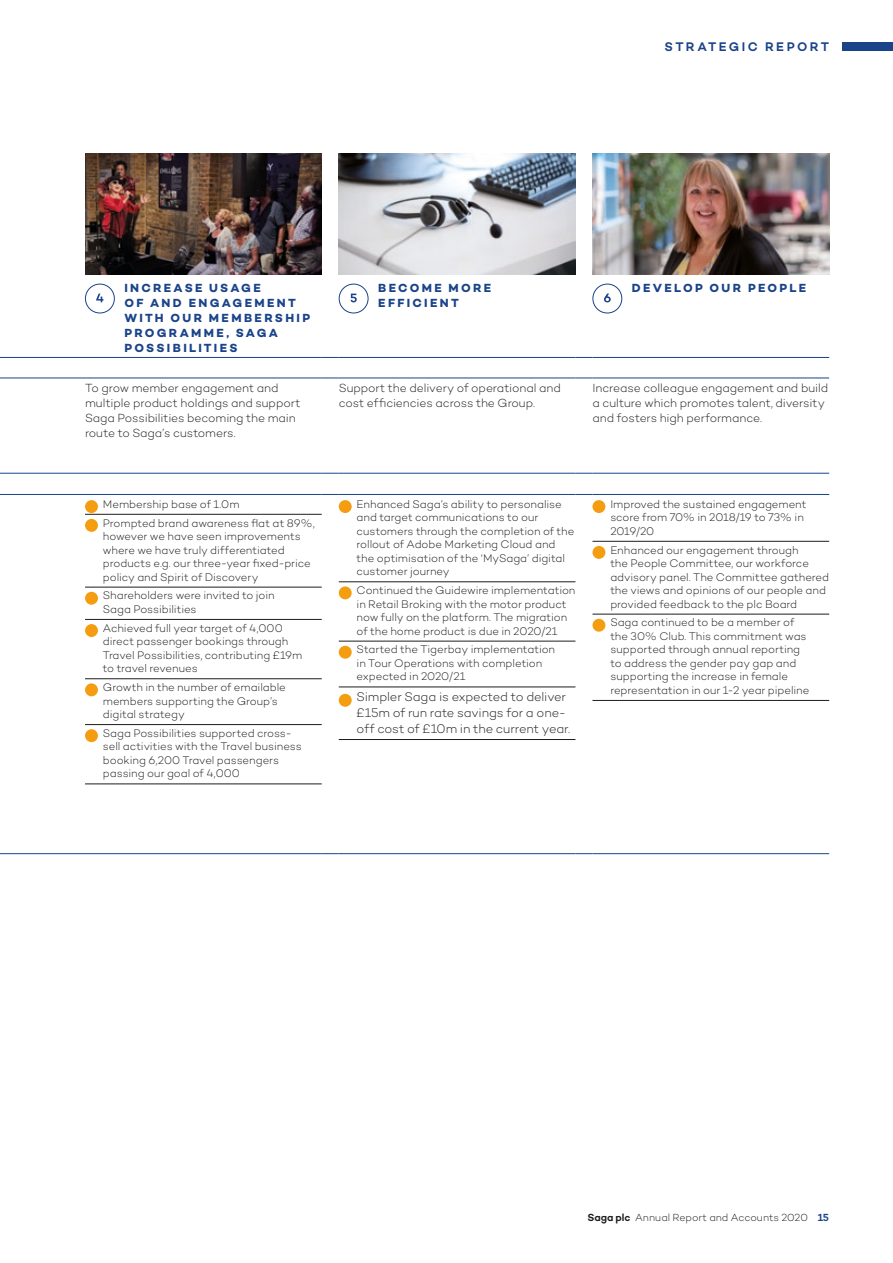
<style>
.page{position:relative;width:893px;height:1263px;background:#fff}
.page>*{position:absolute;margin:0;border:0;box-sizing:border-box;transform-origin:0 0}
.t1{font:300 12.75px/15.8px "Campton";letter-spacing:-.01em;color:#1d1d1b}
.t2{font:600 12.75px "Campton";letter-spacing:.185em;color:#1a4389}
.t3{font:300 12px/15px "Campton";letter-spacing:-.01em;color:#1d1d1b}
.t4{font:700 12px/15px "Campton";letter-spacing:.19em;color:#1a4389}
.t5{font:300 11.25px/13.5px "Campton";letter-spacing:-.005em;color:#1d1d1b}
.t6{font:300 10.5px "Campton";letter-spacing:-.005em;color:#1d1d1b}
.s1{font-weight:600}
.s2{font-weight:600;color:#1a4389}
</style>
<div class="page">
<hr style="left:0;top:357px;width:85px;height:1px;background:#1a4389">
<hr style="left:85px;top:357px;width:237px;height:1px;background:#1a4389">
<svg style="left:322px;top:357px;width:17px;height:1px"></svg>
<hr style="left:339px;top:357px;width:236px;height:1px;background:#1a4389">
<svg style="left:575px;top:357px;width:17px;height:1px"></svg>
<hr style="left:592px;top:357px;width:237px;height:1px;background:#1a4389">
<hr style="left:0;top:378px;width:85px;height:1px;background:#1a4389">
<hr style="left:85px;top:378px;width:237px;height:1px;background:#1a4389">
<svg style="left:322px;top:378px;width:17px;height:1px"></svg>
<hr style="left:339px;top:378px;width:236px;height:1px;background:#1a4389">
<svg style="left:575px;top:378px;width:17px;height:1px"></svg>
<hr style="left:592px;top:378px;width:237px;height:1px;background:#1a4389">
<hr style="left:0;top:494px;width:85px;height:1px;background:#1a4389">
<hr style="left:85px;top:494px;width:237px;height:1px;background:#1a4389">
<svg style="left:322px;top:494px;width:17px;height:1px"></svg>
<hr style="left:339px;top:494px;width:236px;height:1px;background:#1a4389">
<svg style="left:575px;top:494px;width:17px;height:1px"></svg>
<hr style="left:592px;top:494px;width:237px;height:1px;background:#1a4389">
<hr style="left:0;top:473px;width:85px;height:1px;background:#1a4389">
<hr style="left:85px;top:473px;width:237px;height:1px;background:#1a4389">
<svg style="left:322px;top:473px;width:17px;height:1px"></svg>
<hr style="left:339px;top:473px;width:236px;height:1px;background:#1a4389">
<svg style="left:575px;top:473px;width:17px;height:1px"></svg>
<hr style="left:592px;top:473px;width:237px;height:1px;background:#1a4389">
<hr style="left:0;top:853px;width:85px;height:1px;background:#1a4389">
<hr style="left:85px;top:853px;width:237px;height:1px;background:#1a4389">
<svg style="left:322px;top:853px;width:17px;height:1px"></svg>
<hr style="left:339px;top:853px;width:236px;height:1px;background:#1a4389">
<svg style="left:575px;top:853px;width:17px;height:1px"></svg>
<hr style="left:592px;top:853px;width:237px;height:1px;background:#1a4389">
<div style="left:85px;top:284px;width:30px;height:29px;border:1px solid #1a4389;border-radius:50%"></div>
<svg style="left:96px;top:294px;width:7px;height:8px"></svg>
<div style="left:339px;top:284px;width:29px;height:29px;border:1px solid #1a4389;border-radius:50%"></div>
<svg style="left:350px;top:294px;width:7px;height:8px"></svg>
<div style="left:592px;top:284px;width:30px;height:29px;border:1px solid #1a4389;border-radius:50%"></div>
<svg style="left:604px;top:294px;width:7px;height:8px"></svg>
<hr style="left:85px;top:514px;width:237px;height:1px;background:#1d1d1b">
<hr style="left:85px;top:587px;width:237px;height:1px;background:#1d1d1b">
<hr style="left:85px;top:619px;width:237px;height:1px;background:#1d1d1b">
<hr style="left:85px;top:678px;width:237px;height:1px;background:#1d1d1b">
<hr style="left:85px;top:724px;width:237px;height:1px;background:#1d1d1b">
<hr style="left:85px;top:784px;width:237px;height:1px;background:#1d1d1b">
<div style="left:85px;top:500px;width:13px;height:13px;background:#f59d10;border-radius:50%"></div>
<div style="left:85px;top:519px;width:13px;height:13px;background:#f59d10;border-radius:50%"></div>
<div style="left:85px;top:592px;width:13px;height:13px;background:#f59d10;border-radius:50%"></div>
<div style="left:85px;top:624px;width:13px;height:13px;background:#f59d10;border-radius:50%"></div>
<div style="left:85px;top:683px;width:13px;height:13px;background:#f59d10;border-radius:50%"></div>
<div style="left:85px;top:729px;width:13px;height:13px;background:#f59d10;border-radius:50%"></div>
<hr style="left:339px;top:581px;width:236px;height:1px;background:#1d1d1b">
<hr style="left:339px;top:641px;width:236px;height:1px;background:#1d1d1b">
<hr style="left:339px;top:687px;width:236px;height:1px;background:#1d1d1b">
<hr style="left:339px;top:739px;width:236px;height:1px;background:#1d1d1b">
<div style="left:339px;top:500px;width:13px;height:13px;background:#f59d10;border-radius:50%"></div>
<div style="left:339px;top:586px;width:13px;height:13px;background:#f59d10;border-radius:50%"></div>
<div style="left:339px;top:646px;width:13px;height:13px;background:#f59d10;border-radius:50%"></div>
<div style="left:339px;top:694px;width:13px;height:13px;background:#f59d10;border-radius:50%"></div>
<hr style="left:592px;top:541px;width:237px;height:1px;background:#1d1d1b">
<hr style="left:592px;top:614px;width:237px;height:1px;background:#1d1d1b">
<hr style="left:592px;top:700px;width:237px;height:1px;background:#1d1d1b">
<div style="left:592px;top:500px;width:13px;height:13px;background:#f59d10;border-radius:50%"></div>
<div style="left:592px;top:546px;width:13px;height:13px;background:#f59d10;border-radius:50%"></div>
<div style="left:592px;top:619px;width:13px;height:13px;background:#f59d10;border-radius:50%"></div>
<img style="left:339px;top:153px;width:236px;height:121px">
<img style="left:592px;top:153px;width:237px;height:121px">
<img style="left:85px;top:153px;width:237px;height:121px">
<div style="left:842px;top:43px;width:51px;height:8px;background:#1a4389"></div>
<p class="t2" style="left:664px;top:39px;width:166px">STRATEGIC REPORT</p>
<p class="t4" style="left:124px;top:280px;width:187px">INCREASE USAGE<br>OF AND ENGAGEMENT<br>WITH OUR MEMBERSHIP<br>PROGRAMME, SAGA<br>POSSIBILITIES</p>
<p class="t4" style="left:378px;top:280px;width:114px">BECOME MORE<br>EFFICIENT</p>
<p class="t4" style="left:632px;top:280px;width:176px">DEVELOP OUR PEOPLE</p>
<p class="t3" style="left:85px;top:380px;width:217px">To grow member engagement and multiple product holdings and support Saga Possibilities becoming the main route to Saga’s customers.</p>
<p class="t3" style="left:339px;top:380px;width:224px">Support the delivery of operational and cost efficiencies across the Group.</p>
<p class="t3" style="left:592px;top:380px;width:237px">Increase colleague engagement and build a culture which promotes talent, diversity and fosters high performance.</p>
<p class="t5" style="left:103px;top:494px;width:213px;line-height:18.8px">Membership base of 1.0m<br>Prompted brand awareness flat at 89%,</p>
<p class="t5" style="left:103px;top:529px;width:210px">however we have seen improvements where we have truly differentiated products e.g. our three-year fixed-price policy and Spirit of Discovery</p>
<p class="t5" style="left:103px;top:589px;width:173px">Shareholders were invited to join<br>Saga Possibilities</p>
<p class="t5" style="left:103px;top:621px;width:201px">Achieved full year target of 4,000 direct passenger bookings through<br>Travel Possibilities, contributing £19m to travel revenues</p>
<p class="t5" style="left:103px;top:680px;width:184px">Growth in the number of emailable members supporting the Group’s digital strategy</p>
<p class="t5" style="left:103px;top:726px;width:200px">Saga Possibilities supported cross&shy;sell activities with the Travel business booking 6,200 Travel passengers passing our goal of 4,000</p>
<p class="t5" style="left:357px;top:497px;width:219px">Enhanced Saga’s ability to personalise and target communications to our customers through the completion of the rollout of Adobe Marketing Cloud and the optimisation of the ‘MySaga’ digital customer journey</p>
<p class="t5" style="left:357px;top:583px;width:220px">Continued the Guidewire implementation in Retail Broking with the motor product now fully on the platform. The migration of the home product is due in 2020/21</p>
<p class="t5" style="left:357px;top:643px;width:200px">Started the Tigerbay implementation in Tour Operations with completion expected in 2020/21</p>
<p class="t1" style="left:357px;top:689px;width:215px">Simpler Saga is expected to deliver £15m of run rate savings for a one&shy;off cost of £10m in the current year.</p>
<p class="t5" style="left:610px;top:497px;width:198px">Improved the sustained engagement score from 70% in 2018/19 to 73% in<br>2019/20</p>
<p class="t5" style="left:610px;top:543px;width:220px">Enhanced our engagement through<br>the People Committee, our workforce advisory panel. The Committee gathered the views and opinions of our people and provided feedback to the plc Board</p>
<p class="t5" style="left:610px;top:616px;width:201px">Saga continued to be a member of the 30% Club. This commitment was supported through annual reporting to address the gender pay gap and supporting the increase in female representation in our 1-2 year pipeline</p>
<p class="t6" style="left:587px;top:1211px;width:243px"><span class="s1">Saga plc</span> Annual Report and Accounts 2020 <span class="s2">15</span></p>
</div>
